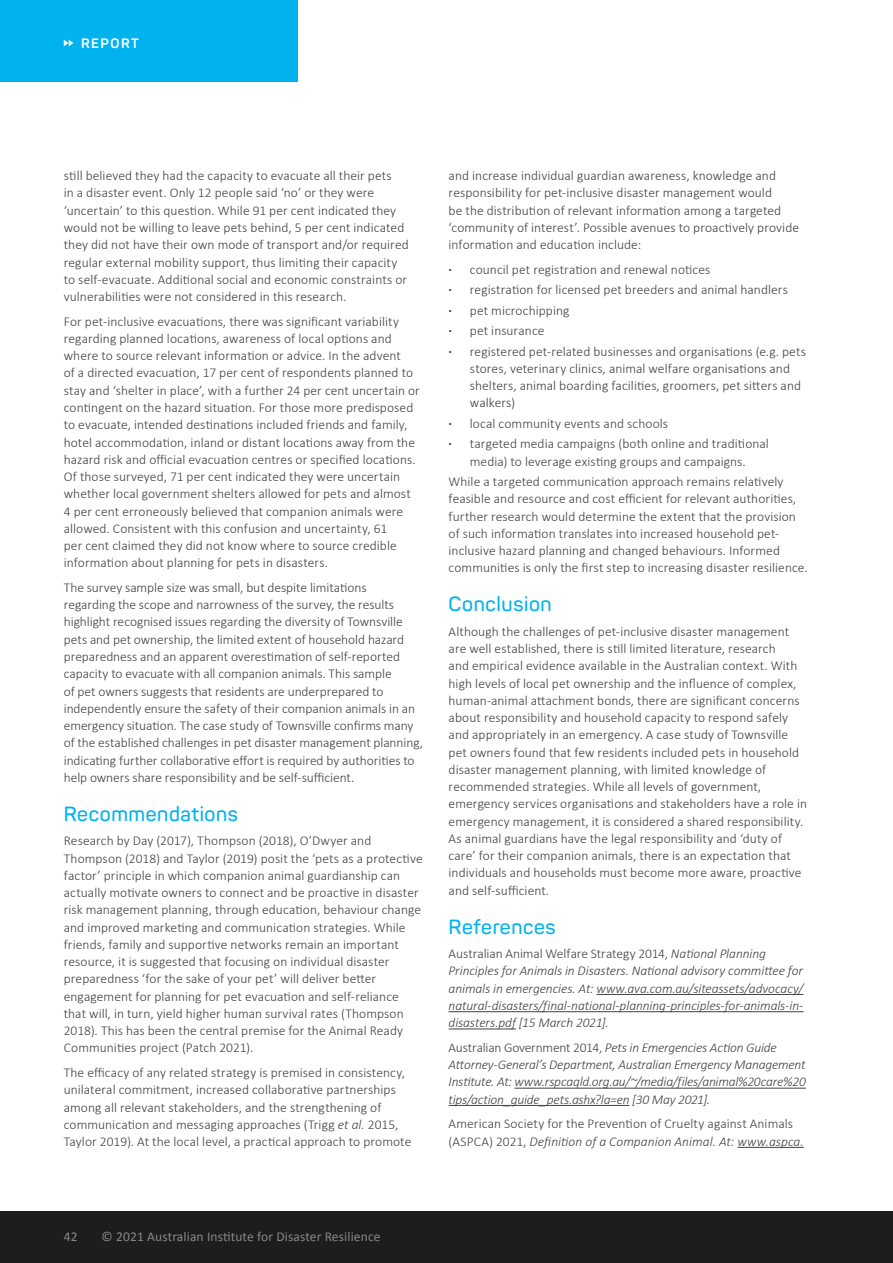
<style>
.page{position:relative;width:893px;height:1263px;background:#fff}
.page>*{position:absolute;margin:0;border:0;box-sizing:border-box;transform-origin:0 0}
.t1{font:600 20.25px "Panton";letter-spacing:.03em;color:#00b3ef}
.t2{font:300 13.5px/17.2px "Calibri";letter-spacing:.005em;color:#414042}
.t3{font:italic 300 13.5px/17.2px "Calibri";letter-spacing:-.01em;color:#414042}
.t4{font:13.5px "Calibri";letter-spacing:.01em;color:#868788}
.t5{font:700 13.5px "Panton";letter-spacing:.11em;color:#fff}
.s1{font-style:italic}
.s2{font-weight:700}
.s3{font-style:normal}
</style>
<div class="page">
<div style="left:0;top:0;width:298px;height:81px;background:#00b3ef"></div>
<svg style="left:64px;top:40px;width:9px;height:6px"></svg>
<div style="left:0;top:1212px;width:893px;height:51px;background:#1d1d1f"></div>
<hr style="left:597px;top:994px;width:206px;height:1px;background:#414042">
<hr style="left:449px;top:1011px;width:354px;height:1px;background:#414042">
<hr style="left:449px;top:1029px;width:67px;height:1px;background:#414042">
<hr style="left:514px;top:1088px;width:292px;height:1px;background:#414042">
<hr style="left:449px;top:1105px;width:180px;height:1px;background:#414042">
<hr style="left:737px;top:1147px;width:67px;height:1px;background:#414042">
<p class="t5" style="left:81px;top:34px;width:59px">REPORT</p>
<p class="t2" style="left:64px;top:167px;width:347px">still believed they had the capacity to evacuate all their pets<br>in a disaster event. Only 12 people said ‘no’ or they were ‘uncertain’ to this question. While 91 per cent indicated they would not be willing to leave pets behind, 5 per cent indicated they did not have their own mode of transport and/or required regular external mobility support, thus limiting their capacity to self-evacuate. Additional social and economic constraints or vulnerabilities were not considered in this research.</p>
<p class="t2" style="left:64px;top:312px;width:358px">For pet-inclusive evacuations, there was significant variability regarding planned locations, awareness of local options and where to source relevant information or advice. In the advent<br>of a directed evacuation, 17 per cent of respondents planned to stay and ‘shelter in place’, with a further 24 per cent uncertain or contingent on the hazard situation. For those more predisposed to evacuate, intended destinations included friends and family, hotel accommodation, inland or distant locations away from the hazard risk and official evacuation centres or specified locations.<br>Of those surveyed, 71 per cent indicated they were uncertain whether local government shelters allowed for pets and almost 4 per cent erroneously believed that companion animals were allowed. Consistent with this confusion and uncertainty, 61<br>per cent claimed they did not know where to source credible information about planning for pets in disasters.</p>
<p class="t2" style="left:64px;top:579px;width:361px">The survey sample size was small, but despite limitations<br>regarding the scope and narrowness of the survey, the results highlight recognised issues regarding the diversity of Townsville pets and pet ownership, the limited extent of household hazard preparedness and an apparent overestimation of self-reported capacity to evacuate with all companion animals. This sample<br>of pet owners suggests that residents are underprepared to independently ensure the safety of their companion animals in an emergency situation. The case study of Townsville confirms many of the established challenges in pet disaster management planning, indicating further collaborative effort is required by authorities to help owners share responsibility and be self-sufficient.</p>
<h1 class="t1" style="left:64px;top:801px;width:176px">Recommendations</h1>
<p class="t2" style="left:64px;top:832px;width:360px">Research by Day (2017), Thompson (2018), O’Dwyer and Thompson (2018) and Taylor (2019) posit the ‘pets as a protective factor’ principle in which companion animal guardianship can actually motivate owners to connect and be proactive in disaster risk management planning, through education, behaviour change and improved marketing and communication strategies. While friends, family and supportive networks remain an important resource, it is suggested that focusing on individual disaster preparedness ‘for the sake of your pet’ will deliver better engagement for planning for pet evacuation and self-reliance that will, in turn, yield higher human survival rates (Thompson 2018). This has been the central premise for the Animal Ready Communities project (Patch 2021).</p>
<p class="t2" style="left:64px;top:1064px;width:349px">The efficacy of any related strategy is premised in consistency, unilateral commitment, increased collaborative partnerships among all relevant stakeholders, and the strengthening of communication and messaging approaches (Trigg <span class="s1">et al.</span> 2015, Taylor 2019). At the local level, a practical approach to promote</p>
<p class="t2" style="left:449px;top:167px;width:352px">and increase individual guardian awareness, knowledge and responsibility for pet-inclusive disaster management would<br>be the distribution of relevant information among a targeted ‘community of interest’. Possible avenues to proactively provide information and education include:</p>
<p class="t2" style="left:449px;top:259px;width:359px;line-height:20.4px"><span class="s2">·</span> council pet registration and renewal notices<br><span class="s2">·</span> registration for licensed pet breeders and animal handlers<br><span class="s2">·</span> pet microchipping<br><span class="s2">·</span> pet insurance<br><span class="s2">·</span> registered pet-related businesses and organisations (e.g. pets</p>
<p class="t2" style="left:470px;top:360px;width:333px">stores, veterinary clinics, animal welfare organisations and shelters, animal boarding facilities, groomers, pet sitters and walkers)</p>
<p class="t2" style="left:449px;top:413px;width:322px;line-height:20.4px"><span class="s2">·</span> local community events and schools<br><span class="s2">·</span> targeted media campaigns (both online and traditional</p>
<p class="t2" style="left:449px;top:451px;width:336px;line-height:20.4px;text-indent:21px">media) to leverage existing groups and campaigns.<br>While a targeted communication approach remains relatively</p>
<p class="t2" style="left:449px;top:490px;width:361px">feasible and resource and cost efficient for relevant authorities, further research would determine the extent that the provision of such information translates into increased household pet&shy;inclusive hazard planning and changed behaviours. Informed communities is only the first step to increasing disaster resilience.</p>
<h1 class="t1" style="left:449px;top:591px;width:105px">Conclusion</h1>
<p class="t2" style="left:449px;top:623px;width:360px">Although the challenges of pet-inclusive disaster management are well established, there is still limited literature, research<br>and empirical evidence available in the Australian context. With high levels of local pet ownership and the influence of complex, human-animal attachment bonds, there are significant concerns about responsibility and household capacity to respond safely and appropriately in an emergency. A case study of Townsville pet owners found that few residents included pets in household disaster management planning, with limited knowledge of recommended strategies. While all levels of government, emergency services organisations and stakeholders have a role in emergency management, it is considered a shared responsibility.<br>As animal guardians have the legal responsibility and ‘duty of care’ for their companion animals, there is an expectation that individuals and households must become more aware, proactive and self-sufficient.</p>
<h1 class="t1" style="left:449px;top:914px;width:109px">References</h1>
<p class="t3" style="left:449px;top:945px;width:356px"><span class="s3">Australian Animal Welfare Strategy 2014,</span> National Planning Principles for Animals in Disasters. National advisory committee for animals in emergencies. At: www.ava.com.au/siteassets/advocacy/ natural-disasters/final-national-planning-principles-for-animals-in&shy;disasters.pdf [15 March 2021].</p>
<p class="t3" style="left:449px;top:1039px;width:359px"><span class="s3">Australian Government 2014,</span> Pets in Emergencies Action Guide Attorney-General’s Department, Australian Emergency Management Institute. At: www.rspcaqld.org.au/~/media/files/animal%20care%20 tips/action_guide_pets.ashx?la=en [30 May 2021].</p>
<p class="t2" style="left:449px;top:1115px;width:357px">American Society for the Prevention of Cruelty against Animals (ASPCA) 2021, <span class="s1">Definition of a Companion Animal. At: www.aspca.</span></p>
<p class="t4" style="left:64px;top:1227px;width:15px">42</p>
<p class="t4" style="left:102px;top:1227px;width:280px">© 2021 Australian Institute for Disaster Resilience</p>
</div>
